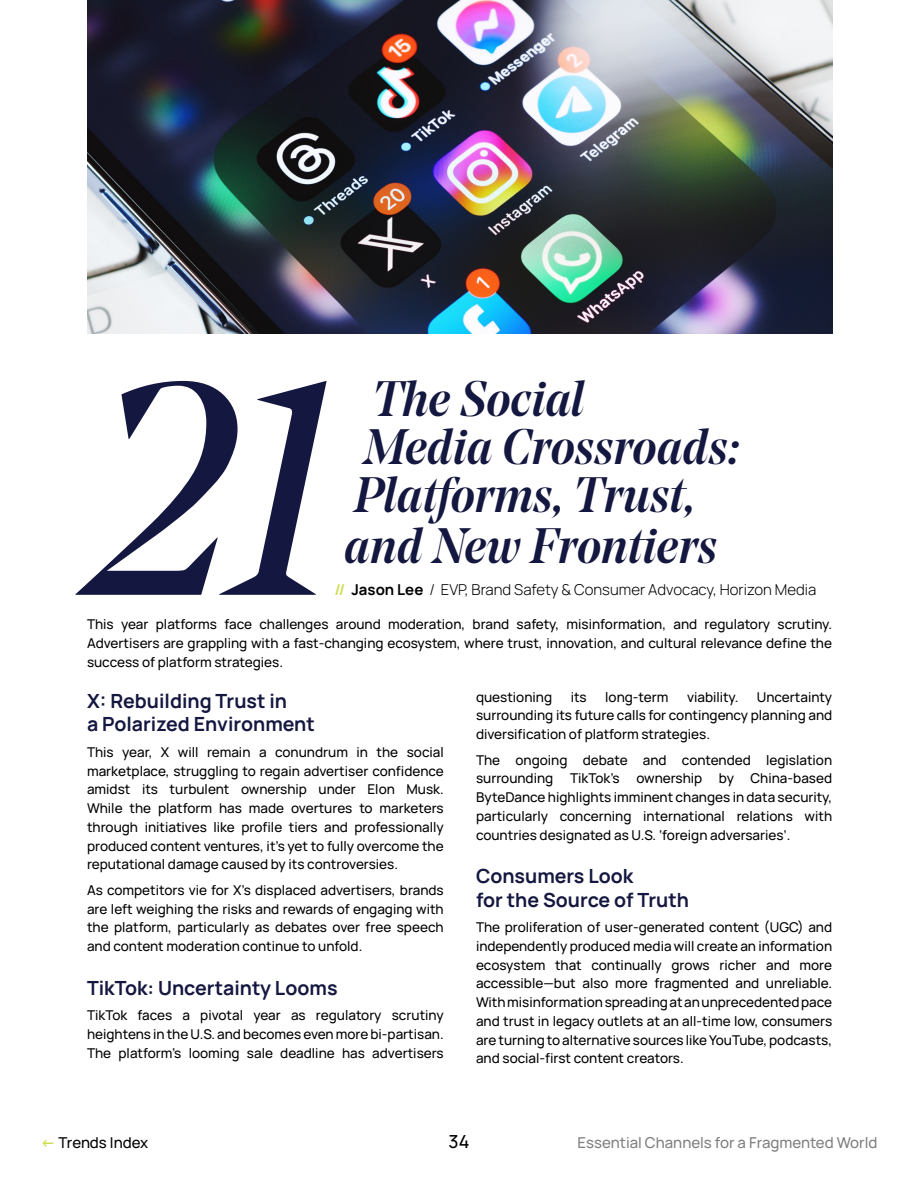
<style>
.page{position:relative;width:918px;height:1188px;background:#fff}
.page>*{position:absolute;margin:0;border:0;box-sizing:border-box;transform-origin:0 0}
.t1{font:italic 300px "Noe Display";color:#14173f}
.t2{font:italic 500 49.5px "Noe Display";color:#14173f}
.t3{font:700 19.5px/23.4px "Manrope";color:#14173f}
.t4{font:500 18px "Manrope";color:#000101}
.t5{font:300 15px "Manrope";color:#000101}
.t6{font:500 15px "Manrope";color:#7f8080}
.t7{font:500 15px "Manrope";letter-spacing:-.005em;color:#000101}
.t8{font:500 13.5px/18.8px "Manrope";color:#000101;text-align:justify}
.s1{font-weight:700;color:#d0dc51}
.s2{font-weight:700}
</style>
<div class="page">
<img style="left:87px;top:0;width:745px;height:333px">
<h2 class="t2" style="left:373px;top:368px;width:213px">The Social</h2>
<h2 class="t2" style="left:363px;top:416px;width:378px">Media Crossroads:</h2>
<h2 class="t2" style="left:354px;top:464px;width:344px">Platforms, Trust,</h2>
<h2 class="t2" style="left:344px;top:515px;width:374px">and New Frontiers</h2>
<h1 class="t1" style="left:84px;top:305px;width:251px">21</h1>
<p class="t5" style="left:335px;top:579px;width:483px"><span class="s1">//</span> <span class="s2">Jason Lee</span> / EVP, Brand Safety &amp; Consumer Advocacy, Horizon Media</p>
<p class="t8" style="left:87px;top:615px;width:747px">This year platforms face challenges around moderation, brand safety, misinformation, and regulatory scrutiny.<br>Advertisers are grappling with a fast-changing ecosystem, where trust, innovation, and cultural relevance define the success of platform strategies.</p>
<h3 class="t3" style="left:87px;top:688px;width:229px">X: Rebuilding Trust in<br>a Polarized Environment</h3>
<p class="t8" style="left:87px;top:742px;width:358px">This year, X will remain a conundrum in the social marketplace, struggling to regain advertiser confidence amidst its turbulent ownership under Elon Musk.<br>While the platform has made overtures to marketers through initiatives like profile tiers and professionally produced content ventures, it’s yet to fully overcome the reputational damage caused by its controversies.</p>
<p class="t8" style="left:87px;top:880px;width:358px">As competitors vie for X’s displaced advertisers, brands are left weighing the risks and rewards of engaging with the platform, particularly as debates over free speech and content moderation continue to unfold.</p>
<h3 class="t3" style="left:87px;top:975px;width:252px">TikTok: Uncertainty Looms</h3>
<p class="t8" style="left:87px;top:1005px;width:358px">TikTok faces a pivotal year as regulatory scrutiny heightens in the U.S. and becomes even more bi-partisan.<br>The platform’s looming sale deadline has advertisers</p>
<p class="t8" style="left:476px;top:687px;width:78px">questioning</p>
<p class="t8" style="left:571px;top:687px;width:18px">its</p>
<p class="t8" style="left:605px;top:687px;width:65px">long-term</p>
<p class="t8" style="left:687px;top:687px;width:53px">viability.</p>
<p class="t8" style="left:476px;top:687px;width:358px;text-indent:281px">Uncertainty surrounding its future calls for contingency planning and diversification of platform strategies.</p>
<p class="t8" style="left:476px;top:750px;width:358px">The ongoing debate and contended legislation surrounding TikTok’s ownership by China-based ByteDance highlights imminent changes in data security, particularly concerning international relations with countries designated as U.S. ‘foreign adversaries’.</p>
<h3 class="t3" style="left:476px;top:864px;width:214px">Consumers Look<br>for the Source of Truth</h3>
<p class="t8" style="left:476px;top:917px;width:358px">The proliferation of user-generated content (UGC) and independently produced media will create an information ecosystem that continually grows richer and more accessible—but also more fragmented and unreliable.<br>With misinformation spreading at an unprecedented pace and trust in legacy outlets at an all-time low, consumers are turning to alternative sources like YouTube, podcasts, and social-first content creators.</p>
<p class="t7" style="left:40px;top:1132px;width:109px"><span class="s1">←</span> Trends Index</p>
<h3 class="t4" style="left:449px;top:1128px;width:22px">34</h3>
<p class="t6" style="left:578px;top:1132px;width:301px">Essential Channels for a Fragmented World</p>
</div>
